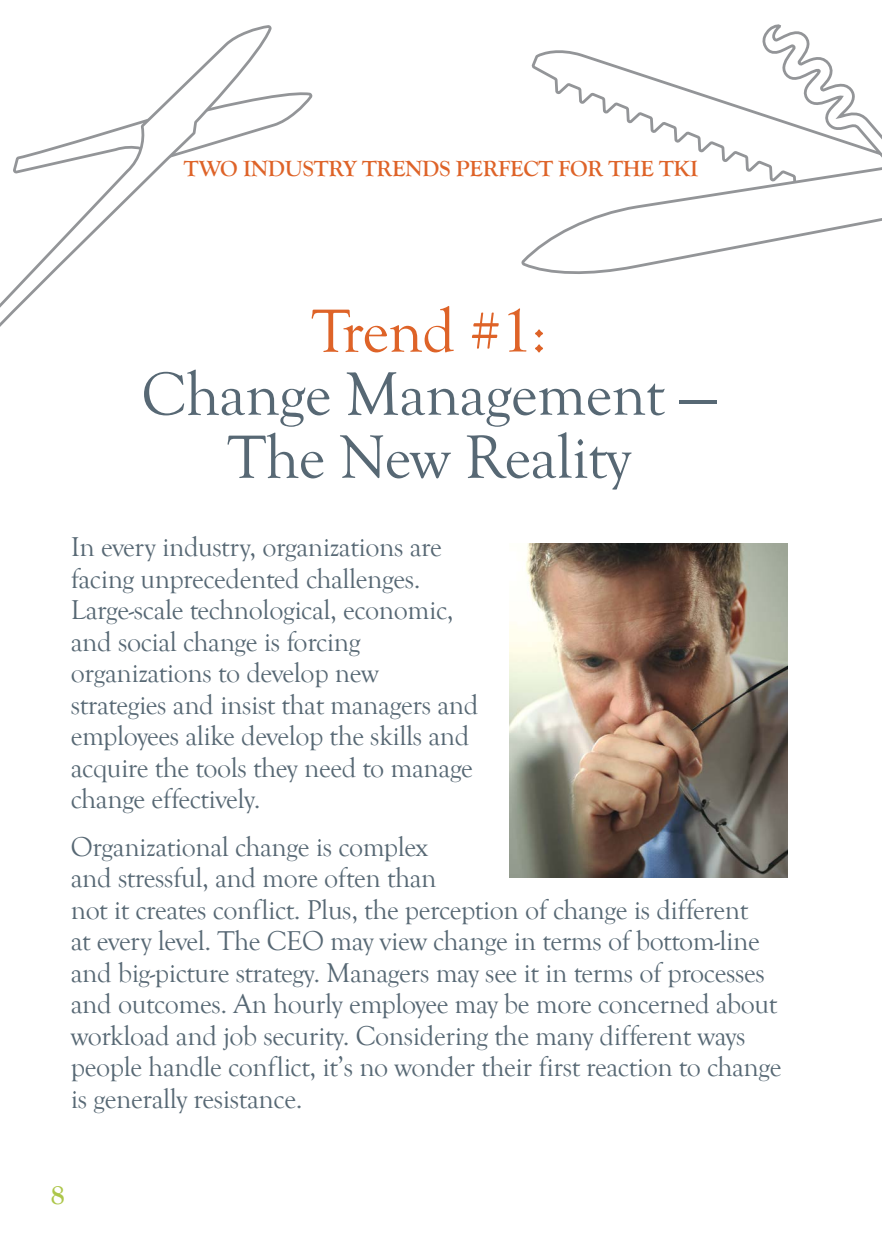
<style>
.page{position:relative;width:882px;height:1260px;background:#fff}
.page>*{position:absolute;margin:0;border:0;box-sizing:border-box;transform-origin:0 0}
.t1{font:63px/63px "Goudy Old Style T";letter-spacing:-.01em;color:#576874;text-align:center}
.t2{font:63px "Goudy Old Style T";letter-spacing:-.015em;color:#de6328}
.t3{font:28px/31.5px "Goudy Old Style T";letter-spacing:-.015em;color:#576874}
.t4{font:700 28px "Goudy Old Style T";color:#adc64a}
.t5{font:700 22.75px "Goudy Old Style T";letter-spacing:-.01em;color:#de6328}
</style>
<div class="page">
<img style="left:510px;top:544px;width:278px;height:334px">
<svg style="left:521px;top:24px;width:361px;height:250px"></svg>
<svg style="left:273px;top:92px;width:39px;height:35px"></svg>
<svg style="left:0;top:25px;width:273px;height:302px"></svg>
<p class="t5" style="left:184px;top:156px;width:516px">TWO INDUSTRY TRENDS PERFECT FOR THE TKI</p>
<h1 class="t2" style="left:312px;top:296px;width:236px">Trend #1:</h1>
<h1 class="t1" style="left:142px;top:364px;width:577px">Change Management —<br>The New Reality</h1>
<p class="t3" style="left:71px;top:532px;width:409px">In every industry, organizations are facing unprecedented challenges.<br>Large-scale technological, economic, and social change is forcing organizations to develop new strategies and insist that managers and employees alike develop the skills and acquire the tools they need to manage change effectively.</p>
<p class="t3" style="left:71px;top:831px;width:712px">Organizational change is complex<br>and stressful, and more often than<br>not it creates conflict. Plus, the perception of change is different<br>at every level. The CEO may view change in terms of bottom-line and big-picture strategy. Managers may see it in terms of processes and outcomes. An hourly employee may be more concerned about workload and job security. Considering the many different ways people handle conflict, it’s no wonder their first reaction to change is generally resistance.</p>
<p class="t4" style="left:51px;top:1179px;width:15px">8</p>
</div>
